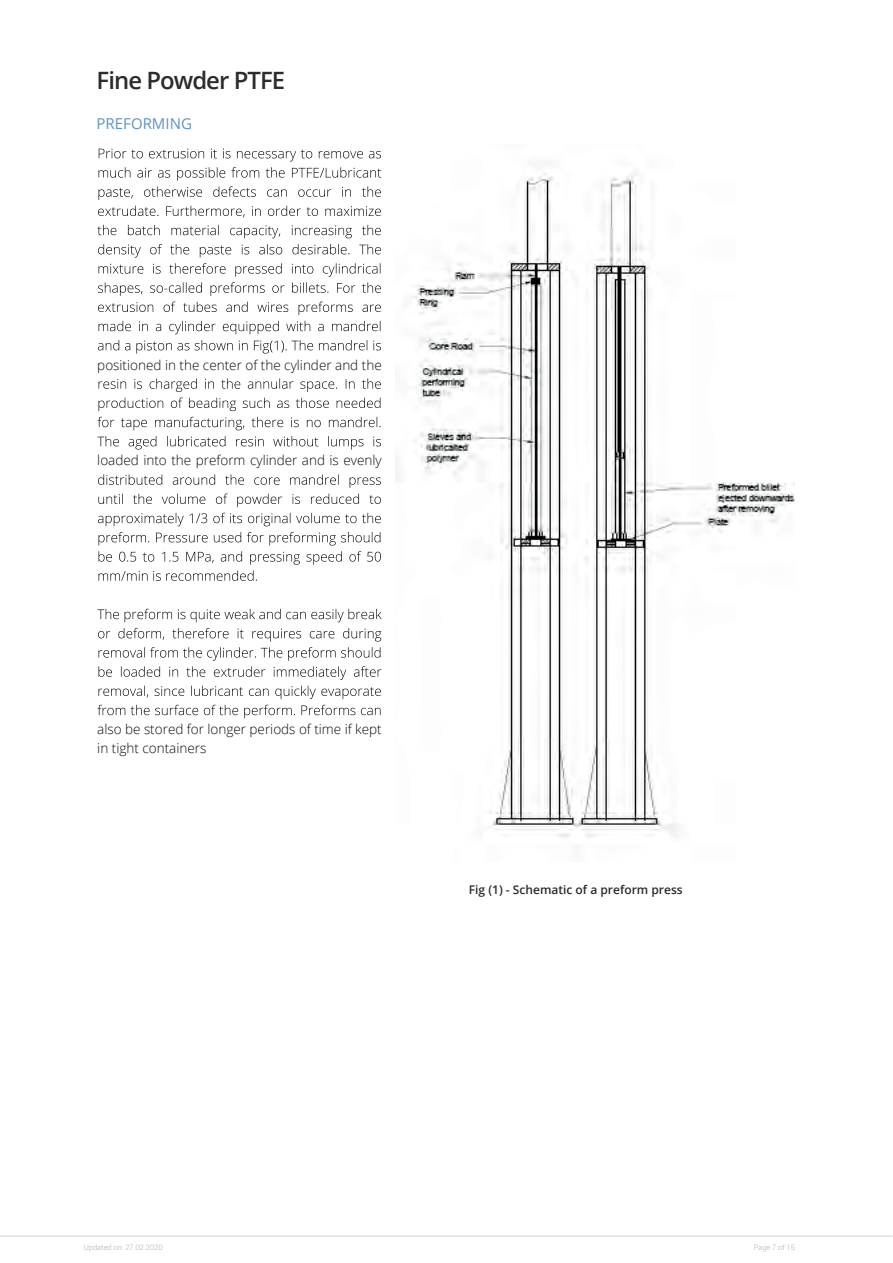
<style>
.page{position:relative;width:893px;height:1263px;background:#fff}
.page>*{position:absolute;margin:0;border:0;box-sizing:border-box;transform-origin:0 0}
.t1{font:600 23.85px "Open Sans";letter-spacing:-.04em;color:#2e2b2c}
.t2{font:15px "Open Sans";color:#5c93c6}
.t3{font:300 13.5px/19.2px "Open Sans";color:#090a09}
.t4{font:600 12px "Open Sans";color:#2e2b2c}
.t5{font:300 7.5px "Roboto";color:#aeafb3}
</style>
<div class="page">
<hr style="left:0;top:1236px;width:893px;height:1px;background:#d1d2d4">
<img style="left:396px;top:163px;width:399px;height:675px">
<svg style="left:99px;top:148px;width:282px;height:52px"></svg>
<svg style="left:98px;top:206px;width:283px;height:12px"></svg>
<svg style="left:97px;top:225px;width:284px;height:13px"></svg>
<svg style="left:98px;top:244px;width:283px;height:52px"></svg>
<svg style="left:98px;top:302px;width:283px;height:13px"></svg>
<svg style="left:99px;top:321px;width:281px;height:13px"></svg>
<svg style="left:98px;top:340px;width:283px;height:13px"></svg>
<svg style="left:99px;top:378px;width:282px;height:14px"></svg>
<svg style="left:99px;top:398px;width:281px;height:13px"></svg>
<svg style="left:98px;top:417px;width:283px;height:13px"></svg>
<svg style="left:97px;top:436px;width:284px;height:13px"></svg>
<svg style="left:98px;top:474px;width:283px;height:14px"></svg>
<svg style="left:98px;top:494px;width:283px;height:13px"></svg>
<svg style="left:98px;top:513px;width:283px;height:13px"></svg>
<svg style="left:99px;top:532px;width:281px;height:13px"></svg>
<svg style="left:99px;top:551px;width:282px;height:30px"></svg>
<svg style="left:97px;top:609px;width:285px;height:13px"></svg>
<svg style="left:98px;top:628px;width:283px;height:13px"></svg>
<svg style="left:99px;top:647px;width:282px;height:33px"></svg>
<svg style="left:99px;top:686px;width:282px;height:13px"></svg>
<svg style="left:98px;top:705px;width:283px;height:13px"></svg>
<h1 class="t1" style="left:97px;top:64px;width:190px">Fine Powder PTFE</h1>
<p class="t2" style="left:97px;top:113px;width:97px">PREFORMING</p>
<p class="t3" style="left:97px;top:355px;width:286px">positioned in the center of the cylinder and the</p>
<p class="t3" style="left:97px;top:451px;width:286px">loaded into the preform cylinder and is evenly</p>
<p class="t3" style="left:97px;top:719px;width:286px">also be stored for longer periods of time if kept in tight containers</p>
<p class="t4" style="left:469px;top:881px;width:215px">Fig (1) - Schematic of a preform press</p>
<p class="t5" style="left:84px;top:1242px;width:81px">Updated on: 27.02.2020</p>
<p class="t5" style="left:754px;top:1242px;width:43px">Page 7 of 15</p>
</div>
